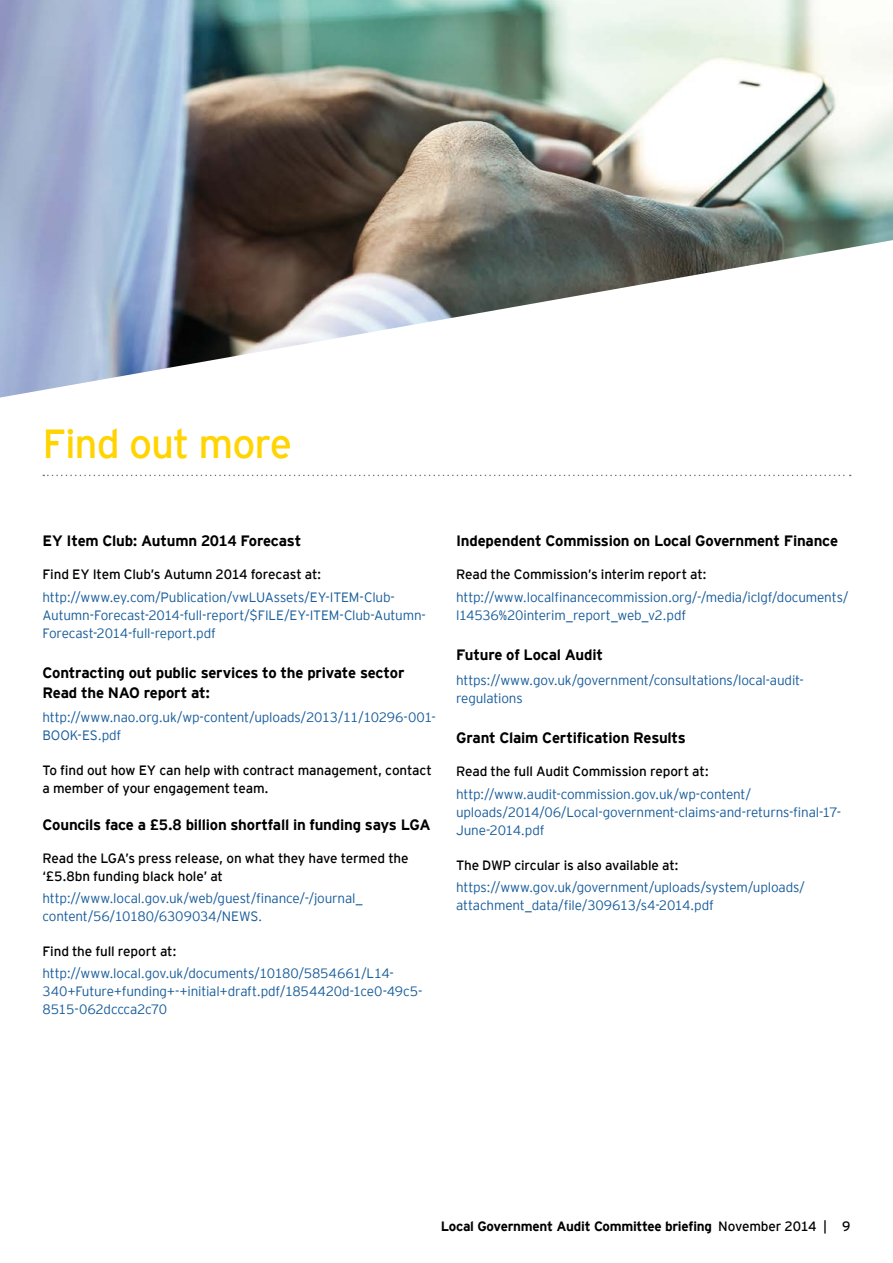
<style>
.page{position:relative;width:893px;height:1263px;background:#fff}
.page>*{position:absolute;margin:0;border:0;box-sizing:border-box;transform-origin:0 0}
.t1{font:40.5px "EY Interstate";letter-spacing:-.03em;color:#ffd400}
.t2{font:700 15px/19.5px "EY Interstate";letter-spacing:-.015em;color:#000}
.t3{font:300 13.5px/18px "EY Interstate";letter-spacing:-.015em;color:#165b9a}
.t4{font:13.5px/18px "EY Interstate";letter-spacing:-.01em;color:#000}
.t5{font:700 13.5px "EY Interstate";letter-spacing:-.02em;color:#000}
.s1{font-weight:400}
</style>
<div class="page">
<img style="left:0;top:0;width:893px;height:398px">
<svg style="left:43px;top:475px;width:808px;height:1px"></svg>
<h1 class="t1" style="left:43px;top:414px;width:251px">Find out more</h1>
<p class="t2" style="left:43px;top:530px;width:260px">EY Item Club: Autumn 2014 Forecast</p>
<p class="t4" style="left:43px;top:565px;width:280px">Find EY Item Club’s Autumn 2014 forecast at:</p>
<p class="t3" style="left:43px;top:587px;width:385px">http://www.ey.com/Publication/vwLUAssets/EY-ITEM-Club-<br>Autumn-Forecast-2014-full-report/$FILE/EY-ITEM-Club-Autumn-<br>Forecast-2014-full-report.pdf</p>
<p class="t2" style="left:43px;top:662px;width:363px">Contracting out public services to the private sector<br>Read the NAO report at:</p>
<p class="t3" style="left:43px;top:708px;width:395px">http://www.nao.org.uk/wp-content/uploads/2013/11/10296-001-<br>BOOK-ES.pdf</p>
<p class="t4" style="left:43px;top:761px;width:391px">To find out how EY can help with contract management, contact a member of your engagement team.</p>
<p class="t2" style="left:43px;top:814px;width:390px">Councils face a £5.8 billion shortfall in funding says LGA</p>
<p class="t4" style="left:43px;top:848px;width:367px">Read the LGA’s press release, on what they have termed the ‘£5.8bn funding black hole’ at</p>
<p class="t3" style="left:43px;top:888px;width:321px">http://www.local.gov.uk/web/guest/finance/-/journal_ content/56/10180/6309034/NEWS.</p>
<p class="t4" style="left:43px;top:941px;width:136px">Find the full report at:</p>
<p class="t3" style="left:43px;top:963px;width:381px">http://www.local.gov.uk/documents/10180/5854661/L14-<br>340+Future+funding+-+initial+draft.pdf/1854420d-1ce0-49c5-<br>8515-062dccca2c70</p>
<p class="t2" style="left:456px;top:530px;width:383px">Independent Commission on Local Government Finance</p>
<p class="t4" style="left:456px;top:565px;width:252px">Read the Commission’s interim report at:</p>
<p class="t3" style="left:456px;top:587px;width:394px">http://www.localfinancecommission.org/-/media/iclgf/documents/ l14536%20interim_report_web_v2.pdf</p>
<p class="t2" style="left:456px;top:644px;width:148px">Future of Local Audit</p>
<p class="t3" style="left:456px;top:670px;width:349px">https://www.gov.uk/government/consultations/local-audit&shy;regulations</p>
<p class="t2" style="left:456px;top:727px;width:231px">Grant Claim Certification Results</p>
<p class="t4" style="left:456px;top:762px;width:254px">Read the full Audit Commission report at:</p>
<p class="t3" style="left:456px;top:784px;width:386px">http://www.audit-commission.gov.uk/wp-content/ uploads/2014/06/Local-government-claims-and-returns-final-17-<br>June-2014.pdf</p>
<p class="t4" style="left:456px;top:855px;width:224px">The DWP circular is also available at:</p>
<p class="t3" style="left:456px;top:877px;width:350px">https://www.gov.uk/government/uploads/system/uploads/ attachment_data/file/309613/s4-2014.pdf</p>
<p class="t5" style="left:441px;top:1217px;width:411px">Local Government Audit Committee briefing <span class="s1">November 2014 | 9</span></p>
</div>
